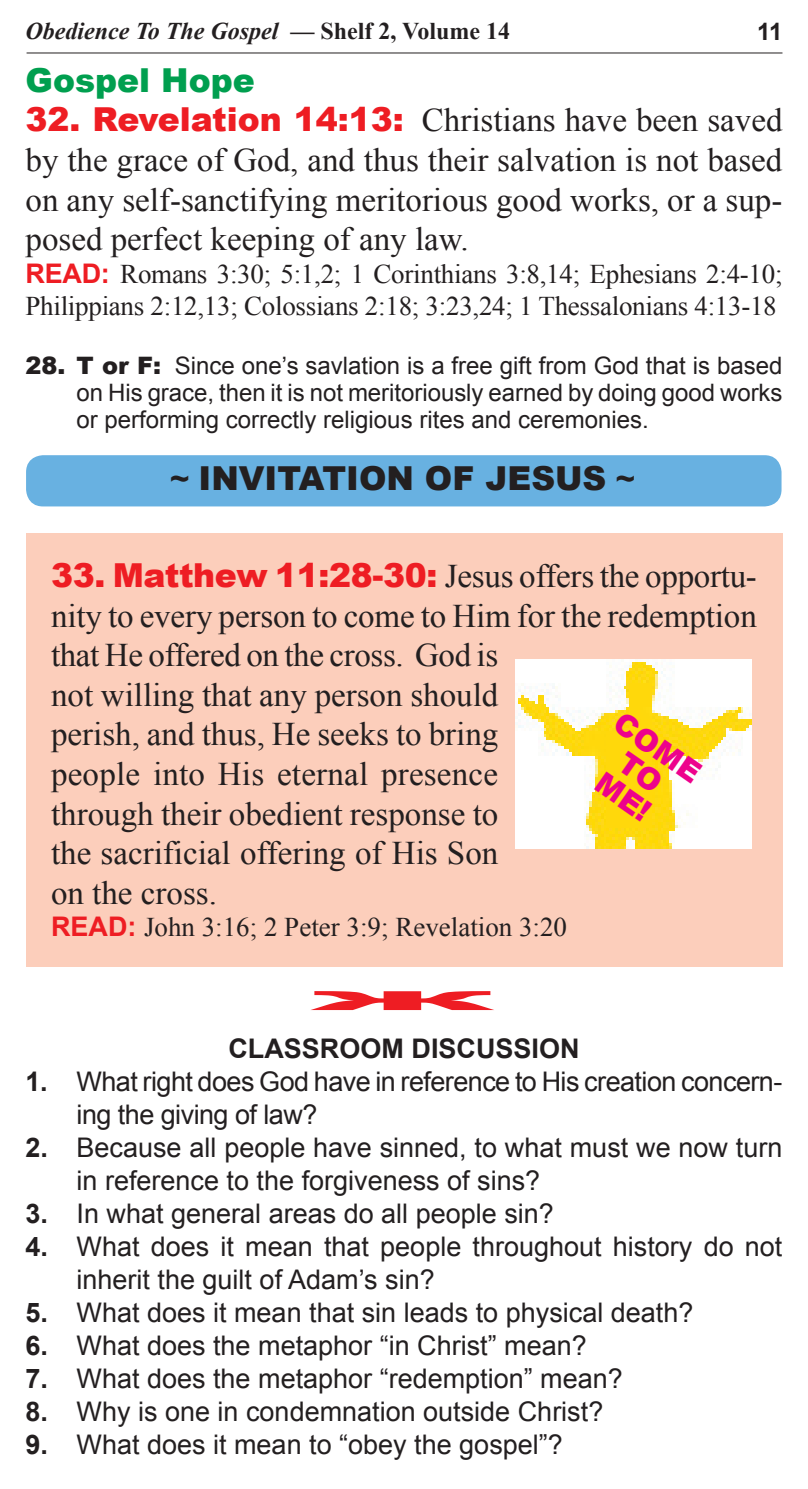
<style>
.page{position:relative;width:808px;height:1489px;background:#fff}
.page>*{position:absolute;margin:0;border:0;box-sizing:border-box;transform-origin:0 0}
.t1{font:33px/39.6px "Times New Roman";color:#231f20;text-align:justify}
.t2{font:900 33px "Arial";color:#231f20}
.t3{font:900 33px "Arial";color:#009f4f}
.t4{font:900 30px/30px "Arial";color:#ed028c;text-align:center}
.t5{font:27px/33px "Arial";color:#231f20}
.t6{font:27px/32.4px "Times New Roman";letter-spacing:-.01em;color:#231f20}
.t7{font:27px/33px "Arial";letter-spacing:-.02em;color:#231f20}
.t8{font:700 27px "Arial";color:#231f20}
.t9{font:900 26.4px "Arial";color:#ee1d23;scale:6.48 1}
.t10{font:24px/27px "Arial";color:#231f20;text-align:justify}
.t11{font:italic 700 24px "Times New Roman";color:#231f20}
.t12{font:700 24px "Arial";color:#231f20}
.s1{font-style:normal}
.s2{font-family:"Arial";font-weight:900;color:#ee1d23}
.s3{font-family:"Arial";font-weight:700;color:#ee1d23}
.s4{font-weight:900}
.s5{font-weight:700}
</style>
<div class="page">
<div style="left:26px;top:533px;width:756px;height:433px;background:#fccebb"></div>
<img style="left:515px;top:659px;width:236px;height:189px">
<hr style="left:27px;top:52px;width:755px;height:1px;background:#231f20">
<div style="left:26px;top:455px;width:755px;height:51px;background:#68b1e1"></div>
<p class="t11" style="left:26px;top:14px;width:486px">Obedience To The Gospel — <span class="s1">Shelf 2, Volume 14</span></p>
<p class="t12" style="left:757px;top:14px;width:27px">11</p>
<p class="t3" style="left:26px;top:56px;width:231px">Gospel Hope</p>
<p class="t1" style="left:26px;top:99px;width:758px"><span class="s2">32. Revelation 14:13:</span> Christians have been saved by the grace of God, and thus their salvation is not based on any self-sanctifying meritorious good works, or a sup&shy;posed perfect keeping of any law.</p>
<p class="t6" style="left:26px;top:256px;width:758px"><span class="s3">READ:</span> Romans 3:30; 5:1,2; 1 Corinthians 3:8,14; Ephesians 2:4-10;<br>Philippians 2:12,13; Colossians 2:18; 3:23,24; 1 Thessalonians 4:13-18</p>
<p class="t10" style="left:77px;top:352px;width:707px;text-indent:-51px"><span class="s4">28. T or F:</span> Since one’s savlation is a free gift from God that is based on His grace, then it is not meritoriously earned by doing good works or performing correctly religious rites and ceremonies.</p>
<p class="t2" style="left:170px;top:454px;width:466px"><span class="s5">~</span> INVITATION OF JESUS <span class="s5">~</span></p>
<p class="t1" style="left:51px;top:555px;width:707px;text-align:left"><span class="s2">33. Matthew 11:28-30:</span> Jesus offers the opportu&shy;nity to every person to come to Him for the redemption that He offered on the cross. God is<br>not willing that any person should<br>perish, and thus, He seeks to bring<br>people into His eternal presence<br>through their obedient response to<br>the sacrificial offering of His Son<br>on the cross.</p>
<p class="t6" style="left:51px;top:910px;width:518px"><span class="s3">READ:</span> John 3:16; 2 Peter 3:9; Revelation 3:20</p>
<p class="t4" style="left:626px;top:706px;width:100px;rotate:35deg">COME<br>TO<br>ME!</p>
<p class="t9" style="left:311px;top:981px;width:30px">Ж</p>
<p class="t8" style="left:228px;top:1029px;width:353px">CLASSROOM DISCUSSION</p>
<p class="t7" style="left:77px;top:1064px;width:707px;text-indent:-51px"><span class="s5">1.</span> What right does God have in reference to His creation concern&shy;ing the giving of law?</p>
<p class="t5" style="left:77px;top:1130px;width:707px;text-indent:-51px"><span class="s5">2.</span> Because all people have sinned, to what must we now turn in reference to the forgiveness of sins?</p>
<p class="t5" style="left:26px;top:1196px;width:530px"><span class="s5">3.</span> In what general areas do all people sin?</p>
<p class="t5" style="left:77px;top:1229px;width:707px;text-indent:-51px"><span class="s5">4.</span> What does it mean that people throughout history do not inherit the guilt of Adam’s sin?</p>
<p class="t5" style="left:26px;top:1295px;width:669px"><span class="s5">5.</span> What does it mean that sin leads to physical death?</p>
<p class="t5" style="left:26px;top:1328px;width:563px"><span class="s5">6.</span> What does the metaphor “in Christ” mean?</p>
<p class="t5" style="left:26px;top:1361px;width:599px"><span class="s5">7.</span> What does the metaphor “redemption” mean?</p>
<p class="t5" style="left:26px;top:1394px;width:579px"><span class="s5">8.</span> Why is one in condemnation outside Christ?</p>
<p class="t5" style="left:26px;top:1427px;width:539px"><span class="s5">9.</span> What does it mean to “obey the gospel”?</p>
</div>
